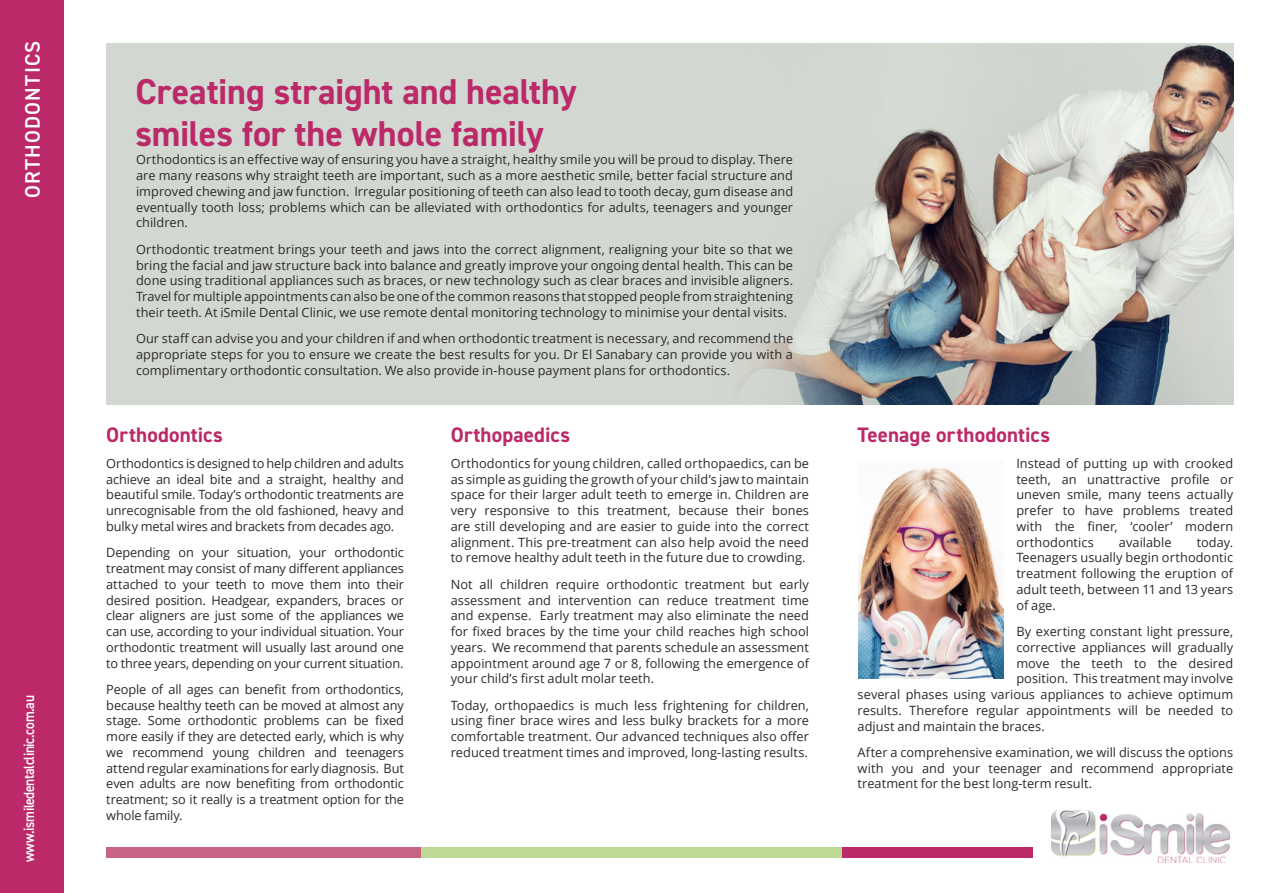
<style>
.page{position:relative;width:1263px;height:893px;background:#fff}
.page>*{position:absolute;margin:0;border:0;box-sizing:border-box;transform-origin:0 0}
.t1{font:700 36px/42px "DIN2014";color:#bb2969}
.t2{font:700 21px "DIN2014";letter-spacing:.01em;color:#bb2969}
.t3{font:600 21px "DIN2014";letter-spacing:.06em;color:#fff}
.t4{font:600 15px "DIN2014";letter-spacing:-.025em;color:#fff;scale:.9 1}
.t5{font:12.75px/15.8px "Open Sans";color:#2c2a27;text-align:justify}
</style>
<div class="page">
<div style="left:0;top:0;width:64px;height:893px;background:#bb2969"></div>
<img style="left:858px;top:467px;width:145px;height:211px">
<div style="left:106px;top:848px;width:421px;height:10px;background:#c76484"></div>
<div style="left:421px;top:848px;width:421px;height:10px;background:#bdda95"></div>
<div style="left:842px;top:848px;width:190px;height:10px;background:#bb2969"></div>
<img style="left:1051px;top:810px;width:178px;height:52px">
<div style="left:106px;top:43px;width:1127px;height:361px;background:#d2d7d1"></div>
<img style="left:747px;top:44px;width:486px;height:360px">
<h2 class="t3" style="left:19px;top:198px;width:159px;rotate:-90deg">ORTHODONTICS</h2>
<p class="t4" style="left:19px;top:862px;width:187px;rotate:-90deg">www.ismiledentalclinic.com.au</p>
<h1 class="t1" style="left:135px;top:70px;width:443px">Creating straight and healthy smiles for the whole family</h1>
<p class="t5" style="left:136px;top:152px;width:659px">Orthodontics is an effective way of ensuring you have a straight, healthy smile you will be proud to display. There are many reasons why straight teeth are important, such as a more aesthetic smile, better facial structure and improved chewing and jaw function. Irregular positioning of teeth can also lead to tooth decay, gum disease and eventually tooth loss; problems which can be alleviated with orthodontics for adults, teenagers and younger children.</p>
<p class="t5" style="left:136px;top:241px;width:658px">Orthodontic treatment brings your teeth and jaws into the correct alignment, realigning your bite so that we bring the facial and jaw structure back into balance and greatly improve your ongoing dental health. This can be done using traditional appliances such as braces, or new technology such as clear braces and invisible aligners.<br>Travel for multiple appointments can also be one of the common reasons that stopped people from straightening their teeth. At iSmile Dental Clinic, we use remote dental monitoring technology to minimise your dental visits.</p>
<p class="t5" style="left:136px;top:330px;width:659px">Our staff can advise you and your children if and when orthodontic treatment is necessary, and recommend the appropriate steps for you to ensure we create the best results for you. Dr El Sanabary can provide you with a complimentary orthodontic consultation. We also provide in-house payment plans for orthodontics.</p>
<h2 class="t2" style="left:106px;top:420px;width:118px">Orthodontics</h2>
<p class="t5" style="left:106px;top:455px;width:299px">Orthodontics is designed to help children and adults achieve an ideal bite and a straight, healthy and beautiful smile. Today’s orthodontic treatments are unrecognisable from the old fashioned, heavy and bulky metal wires and brackets from decades ago.</p>
<p class="t5" style="left:106px;top:544px;width:299px">Depending on your situation, your orthodontic treatment may consist of many different appliances attached to your teeth to move them into their desired position. Headgear, expanders, braces or clear aligners are just some of the appliances we can use, according to your individual situation. Your orthodontic treatment will usually last around one to three years, depending on your current situation.</p>
<p class="t5" style="left:106px;top:681px;width:299px">People of all ages can benefit from orthodontics, because healthy teeth can be moved at almost any stage. Some orthodontic problems can be fixed more easily if they are detected early, which is why we recommend young children and teenagers attend regular examinations for early diagnosis. But even adults are now benefiting from orthodontic treatment; so it really is a treatment option for the whole family.</p>
<h2 class="t2" style="left:451px;top:420px;width:121px">Orthopaedics</h2>
<p class="t5" style="left:451px;top:455px;width:360px">Orthodontics for young children, called orthopaedics, can be as simple as guiding the growth of your child’s jaw to maintain space for their larger adult teeth to emerge in. Children are very responsive to this treatment, because their bones are still developing and are easier to guide into the correct alignment. This pre-treatment can also help avoid the need to remove healthy adult teeth in the future due to crowding.</p>
<p class="t5" style="left:451px;top:576px;width:360px">Not all children require orthodontic treatment but early assessment and intervention can reduce treatment time and expense. Early treatment may also eliminate the need for fixed braces by the time your child reaches high school years. We recommend that parents schedule an assessment appointment around age 7 or 8, following the emergence of your child’s first adult molar teeth.</p>
<p class="t5" style="left:451px;top:697px;width:360px">Today, orthopaedics is much less frightening for children, using finer brace wires and less bulky brackets for a more comfortable treatment. Our advanced techniques also offer reduced treatment times and improved, long-lasting results.</p>
<h2 class="t2" style="left:857px;top:420px;width:194px">Teenage orthodontics</h2>
<p class="t5" style="left:1016px;top:455px;width:218px">Instead of putting up with crooked teeth, an unattractive profile or uneven smile, many teens actually prefer to have problems treated with the finer, ‘cooler’ modern orthodontics</p>
<p class="t5" style="left:1016px;top:534px;width:218px;text-indent:180px">today.<br>Teenagers usually begin orthodontic treatment following the eruption of adult teeth, between 11 and 13 years of age.</p>
<p class="t5" style="left:1016px;top:623px;width:218px">By exerting constant light pressure,</p>
<p class="t5" style="left:1016px;top:639px;width:218px">corrective appliances will gradually</p>
<p class="t5" style="left:1016px;top:655px;width:218px">move the teeth to the desired</p>
<p class="t5" style="left:1016px;top:670px;width:218px">position. This treatment may involve</p>
<p class="t5" style="left:857px;top:686px;width:377px">several phases using various appliances to achieve optimum</p>
<p class="t5" style="left:857px;top:702px;width:377px">results. Therefore regular appointments will be needed to</p>
<p class="t5" style="left:857px;top:718px;width:189px">adjust and maintain the braces.</p>
<p class="t5" style="left:857px;top:744px;width:377px">After a comprehensive examination, we will discuss the options with you and your teenager and recommend appropriate treatment for the best long-term result.</p>
<p class="t5" style="left:1119px;top:534px;width:54px">available</p>
</div>
